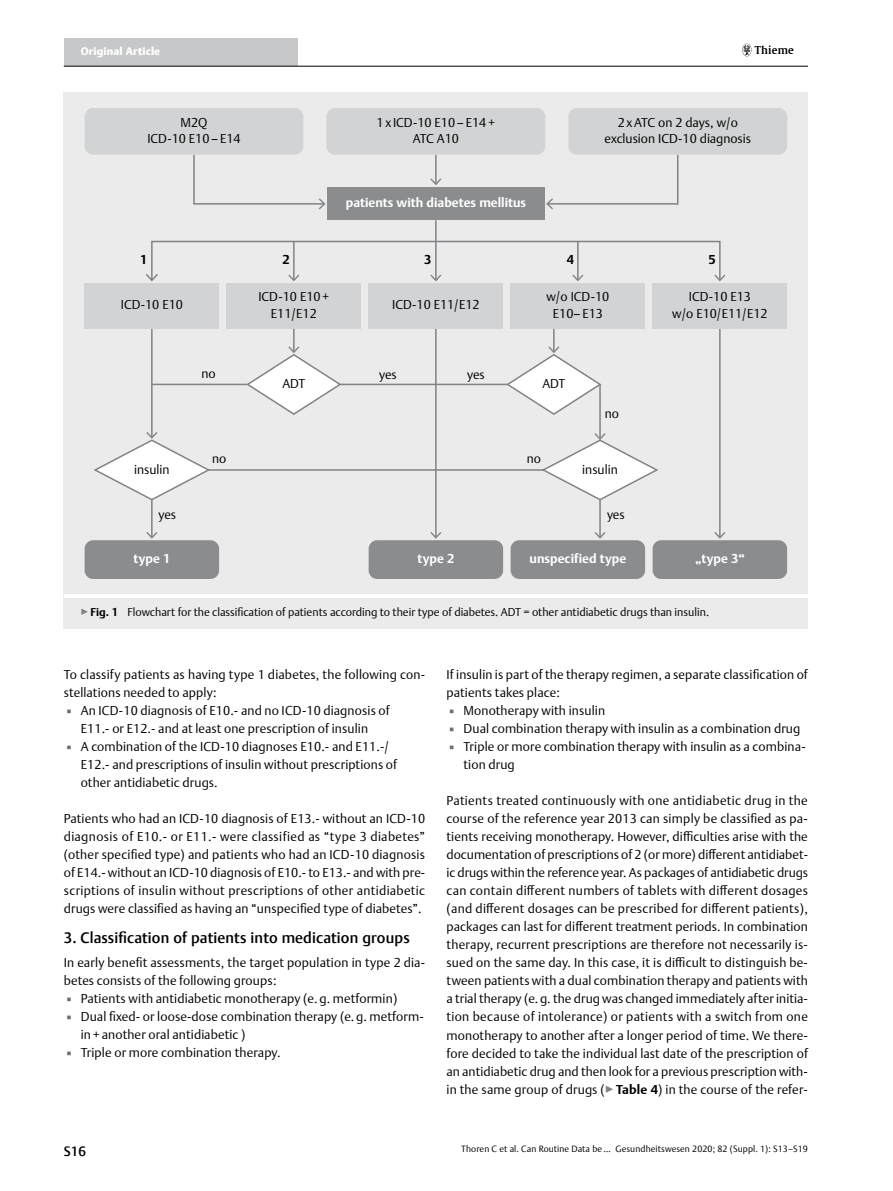
<style>
.page{position:relative;width:893px;height:1191px;background:#fff}
.page>*{position:absolute;margin:0;border:0;box-sizing:border-box;transform-origin:0 0}
.t1{font:500 15px "Thieme Argo 2011";letter-spacing:.01em;color:#000}
.t2{font:500 13.5px "Thieme Argo 2011";color:#000}
.t3{font:300 12.75px/18px "Thieme Argo 2011";letter-spacing:.01em;color:#000;text-align:center}
.t4{font:700 12.75px "Thieme Argo 2011";color:#fff}
.t5{font:700 12.75px "Thieme Argo 2011";color:#000}
.t6{font:300 11.25px "Thieme Argo 2011";color:#000}
.t7{font:900 10.8px "Thieme Argo 2011";letter-spacing:.01em;color:#fff}
.t8{font:600 10.8px "Thieme Gulliver 2011";letter-spacing:.01em;color:#000}
.t9{font:300 9px "Thieme Argo 2011";letter-spacing:.01em;color:#000}
.s1{color:#808285}
.s2{font-weight:700}
.s3{color:#6d6e71}
</style>
<div class="page">
<div style="left:64px;top:38px;width:234px;height:28px;background:#c7c8ca"></div>
<hr style="left:64px;top:66px;width:744px;height:1px;background:#000">
<svg style="left:742px;top:44px;width:9px;height:12px"></svg>
<div style="left:64px;top:92px;width:744px;height:502px;background:#ebebec"></div>
<hr style="left:435px;top:220px;width:2px;height:60px;background:#808285">
<svg style="left:430px;top:274px;width:11px;height:4px"></svg>
<hr style="left:435px;top:328px;width:2px;height:209px;background:#808285">
<svg style="left:430px;top:532px;width:11px;height:7px"></svg>
<hr style="left:435px;top:155px;width:2px;height:29px;background:#808285">
<svg style="left:430px;top:178px;width:11px;height:7px"></svg>
<hr style="left:293px;top:241px;width:2px;height:39px;background:#808285">
<svg style="left:288px;top:274px;width:11px;height:4px"></svg>
<hr style="left:293px;top:328px;width:2px;height:24px;background:#808285">
<hr style="left:151px;top:328px;width:2px;height:109px;background:#808285">
<hr style="left:577px;top:241px;width:2px;height:39px;background:#808285">
<svg style="left:572px;top:274px;width:11px;height:4px"></svg>
<div style="left:151px;top:241px;width:570px;height:40px;border:2px solid #808285"></div>
<svg style="left:146px;top:274px;width:12px;height:7px"></svg>
<svg style="left:714px;top:274px;width:11px;height:7px"></svg>
<svg style="left:193px;top:155px;width:133px;height:54px"></svg>
<svg style="left:546px;top:155px;width:133px;height:54px"></svg>
<hr style="left:599px;top:384px;width:2px;height:54px;background:#808285">
<hr style="left:599px;top:499px;width:2px;height:38px;background:#808285">
<svg style="left:594px;top:532px;width:12px;height:7px"></svg>
<hr style="left:151px;top:499px;width:2px;height:38px;background:#808285">
<svg style="left:146px;top:532px;width:11px;height:7px"></svg>
<hr style="left:553px;top:328px;width:2px;height:24px;background:#808285">
<hr style="left:719px;top:328px;width:2px;height:209px;background:#808285">
<svg style="left:714px;top:532px;width:11px;height:7px"></svg>
<hr style="left:340px;top:384px;width:96px;height:1px;background:#808285">
<hr style="left:152px;top:384px;width:96px;height:1px;background:#808285">
<hr style="left:209px;top:469px;width:334px;height:2px;background:#808285">
<hr style="left:436px;top:384px;width:72px;height:1px;background:#808285">
<svg style="left:245px;top:346px;width:98px;height:69px"></svg>
<svg style="left:94px;top:432px;width:118px;height:69px"></svg>
<svg style="left:540px;top:433px;width:118px;height:68px"></svg>
<svg style="left:505px;top:346px;width:97px;height:70px"></svg>
<div style="left:653px;top:283px;width:134px;height:45px;background:#d1d3d4"></div>
<div style="left:511px;top:283px;width:134px;height:45px;background:#d1d3d4"></div>
<div style="left:369px;top:283px;width:134px;height:45px;background:#d1d3d4"></div>
<div style="left:227px;top:283px;width:134px;height:45px;background:#d1d3d4"></div>
<div style="left:85px;top:283px;width:134px;height:45px;background:#d1d3d4"></div>
<div style="left:326px;top:108px;width:219px;height:47px;background:#d1d3d4;border-radius:9px"></div>
<div style="left:568px;top:108px;width:219px;height:47px;background:#d1d3d4;border-radius:9px"></div>
<div style="left:85px;top:108px;width:218px;height:47px;background:#d1d3d4;border-radius:9px"></div>
<div style="left:327px;top:187px;width:218px;height:33px;background:#8a8c8e"></div>
<div style="left:653px;top:540px;width:134px;height:39px;background:#8a8c8e;border-radius:9px"></div>
<div style="left:369px;top:540px;width:134px;height:39px;background:#8a8c8e;border-radius:9px"></div>
<div style="left:85px;top:540px;width:134px;height:39px;background:#8a8c8e;border-radius:9px"></div>
<div style="left:511px;top:540px;width:134px;height:39px;background:#8a8c8e;border-radius:9px"></div>
<div style="left:64px;top:594px;width:744px;height:35px;background:#ebebec"></div>
<hr style="left:64px;top:594px;width:744px;height:4px;background:#fff">
<p class="t7" style="left:81px;top:44px;width:81px">Original Article</p>
<p class="t8" style="left:755px;top:42px;width:40px">Thieme</p>
<p class="t3" style="left:147px;top:114px;width:95px;line-height:16.5px">M2Q<br>ICD-10 E10 – E14</p>
<p class="t3" style="left:377px;top:114px;width:120px;line-height:16.5px">1 x ICD-10 E10 – E14 +<br>ATC A10</p>
<p class="t3" style="left:604px;top:114px;width:148px;line-height:16.5px">2 x ATC on 2 days, w/o exclusion ICD-10 diagnosis</p>
<p class="t4" style="left:346px;top:194px;width:182px">patients with diabetes mellitus</p>
<p class="t5" style="left:140px;top:250px;width:9px">1</p>
<p class="t5" style="left:283px;top:250px;width:9px">2</p>
<p class="t5" style="left:424px;top:250px;width:9px">3</p>
<p class="t5" style="left:567px;top:250px;width:9px">4</p>
<p class="t5" style="left:709px;top:250px;width:9px">5</p>
<p class="t3" style="left:258px;top:288px;width:73px;line-height:16.5px">ICD-10 E10 +<br>E11/E12</p>
<p class="t3" style="left:547px;top:288px;width:64px;line-height:16.5px">w/o ICD-10<br>E10– E13</p>
<p class="t3" style="left:672px;top:288px;width:97px;line-height:16.5px">ICD-10 E13<br>w/o E10/E11/E12</p>
<p class="t3" style="left:121px;top:295px;width:64px">ICD-10 E10</p>
<p class="t3" style="left:392px;top:295px;width:89px">ICD-10 E11/E12</p>
<p class="t3" style="left:134px;top:460px;width:37px">insulin</p>
<p class="t3" style="left:201px;top:364px;width:16px">no</p>
<p class="t3" style="left:282px;top:374px;width:25px">ADT</p>
<p class="t3" style="left:379px;top:365px;width:19px">yes</p>
<p class="t3" style="left:467px;top:365px;width:19px">yes</p>
<p class="t3" style="left:542px;top:374px;width:25px">ADT</p>
<p class="t3" style="left:212px;top:449px;width:16px">no</p>
<p class="t3" style="left:527px;top:449px;width:16px">no</p>
<p class="t3" style="left:605px;top:404px;width:16px">no</p>
<p class="t3" style="left:582px;top:460px;width:37px">insulin</p>
<p class="t3" style="left:158px;top:505px;width:19px">yes</p>
<p class="t3" style="left:607px;top:505px;width:19px">yes</p>
<p class="t4" style="left:133px;top:550px;width:38px">type 1</p>
<p class="t4" style="left:417px;top:550px;width:38px">type 2</p>
<p class="t4" style="left:530px;top:550px;width:98px">unspecified type</p>
<p class="t4" style="left:695px;top:550px;width:51px">„type 3“</p>
<p class="t6" style="left:81px;top:604px;width:630px"><span class="s1">▶</span><span class="s2">Fig. 1</span> Flowchart for the classification of patients according to their type of diabetes. ADT = other antidiabetic drugs than insulin.</p>
<p class="t3" style="left:64px;top:665px;width:363px;text-align:left">To classify patients as having type 1 diabetes, the following con&shy;stellations needed to apply:</p>
<p class="t3" style="left:64px;top:701px;width:328px"><span class="s3">▪</span> An ICD-10 diagnosis of E10.- and no ICD-10 diagnosis of<br>E11.- or E12.- and at least one prescription of insulin</p>
<p class="t3" style="left:81px;top:737px;width:318px;text-align:left;text-indent:-17px"><span class="s3">▪</span> A combination of the ICD-10 diagnoses E10.- and E11.-/<br>E12.- and prescriptions of insulin without prescriptions of other antidiabetic drugs.</p>
<p class="t3" style="left:64px;top:809px;width:363px;text-align:justify">Patients who had an ICD-10 diagnosis of E13.- without an ICD-10 diagnosis of E10.- or E11.- were classified as “type 3 diabetes” (other specified type) and patients who had an ICD-10 diagnosis of E14.- without an ICD-10 diagnosis of E10.- to E13.- and with pre&shy;scriptions of insulin without prescriptions of other antidiabetic drugs were classified as having an “unspecified type of diabetes”.</p>
<p class="t1" style="left:64px;top:928px;width:347px">3. Classification of patients into medication groups</p>
<p class="t3" style="left:64px;top:953px;width:363px;text-align:left">In early benefit assessments, the target population in type 2 dia&shy;betes consists of the following groups:</p>
<p class="t3" style="left:64px;top:989px;width:335px"><span class="s3">▪</span> Patients with antidiabetic monotherapy (e. g. metformin)</p>
<p class="t3" style="left:81px;top:1007px;width:345px;text-align:left;text-indent:-17px"><span class="s3">▪</span> Dual fixed- or loose-dose combination therapy (e. g. metform&shy;in + another oral antidiabetic )</p>
<p class="t3" style="left:64px;top:1043px;width:218px"><span class="s3">▪</span> Triple or more combination therapy.</p>
<p class="t2" style="left:64px;top:1142px;width:24px">S16</p>
<p class="t3" style="left:446px;top:665px;width:363px;text-align:left">If insulin is part of the therapy regimen, a separate classification of patients takes place:</p>
<p class="t3" style="left:446px;top:701px;width:160px"><span class="s3">▪</span> Monotherapy with insulin</p>
<p class="t3" style="left:446px;top:719px;width:355px"><span class="s3">▪</span> Dual combination therapy with insulin as a combination drug</p>
<p class="t3" style="left:463px;top:737px;width:344px;text-align:left;text-indent:-17px"><span class="s3">▪</span> Triple or more combination therapy with insulin as a combina&shy;tion drug</p>
<p class="t3" style="left:446px;top:791px;width:363px;text-align:justify">Patients treated continuously with one antidiabetic drug in the course of the reference year 2013 can simply be classified as pa&shy;tients receiving monotherapy. However, difficulties arise with the documentation of prescriptions of 2 (or more) different antidiabet&shy;ic drugs within the reference year. As packages of antidiabetic drugs can contain different numbers of tablets with different dosages (and different dosages can be prescribed for different patients), packages can last for different treatment periods. In combination therapy, recurrent prescriptions are therefore not necessarily is&shy;sued on the same day. In this case, it is difficult to distinguish be&shy;tween patients with a dual combination therapy and patients with a trial therapy (e.g. the drug was changed immediately after initia&shy;tion because of intolerance) or patients with a switch from one monotherapy to another after a longer period of time. We there&shy;fore decided to take the individual last date of the prescription of an antidiabetic drug and then look for a previous prescription with&shy;in the same group of drugs (<span class="s1">▶</span><span class="s2">Table 4</span>) in the course of the refer-</p>
<p class="t9" style="left:461px;top:1143px;width:348px">Thoren C et al. Can Routine Data be … Gesundheitswesen 2020; 82 (Suppl. 1): S13–S19</p>
</div>
